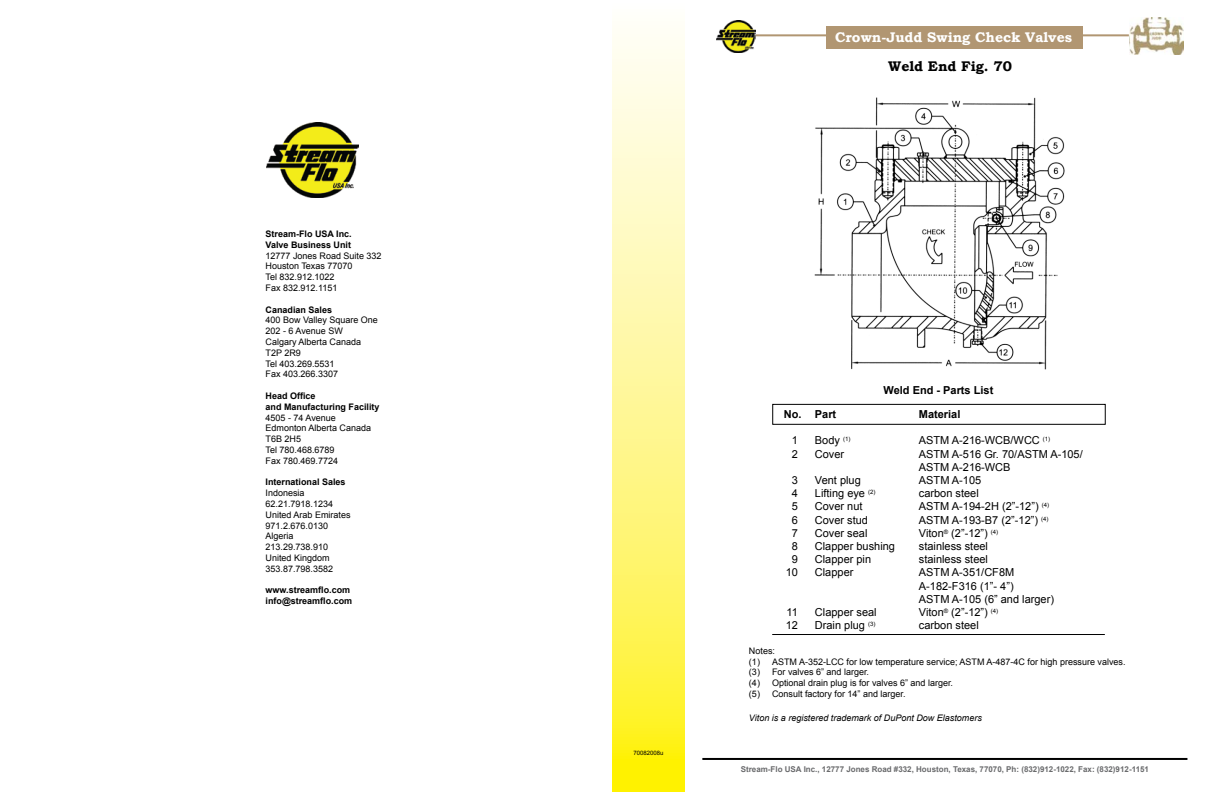
<style>
.page{position:relative;width:1224px;height:792px;background:#fff}
.page>*{position:absolute;margin:0;border:0;box-sizing:border-box;transform-origin:0 0}
.t1{font:700 14px "Bookman Old Style";color:#fff}
.t2{font:700 14px "Bookman Old Style";color:#000}
.t3{font:11px/13.2px "Arial";color:#000}
.t4{font:700 11px "Arial";color:#000}
.t5{font:9px/10.8px "Arial";color:#000}
.t6{font:700 9px/10.8px "Arial";color:#000}
.t7{font:italic 9px "Arial";color:#000}
.t8{font:700 8px "Arial";color:#696a6c}
.t9{font:6px "Arial";color:#000}
</style>
<div class="page">
<svg style="left:612px;top:34px;width:72px;height:758px;background:#fff78d"></svg>
<hr style="left:702px;top:758px;width:485px;height:2px;background:#000">
<hr style="left:754px;top:34px;width:375px;height:2px;background:#b19672">
<div style="left:826px;top:26px;width:257px;height:23px;background:#b19672"></div>
<img style="left:716px;top:21px;width:39px;height:31px">
<img style="left:1130px;top:18px;width:54px;height:36px">
<img style="left:266px;top:123px;width:93px;height:75px">
<div style="left:772px;top:404px;width:334px;height:21px;border:1px solid #000"></div>
<hr style="left:772px;top:634px;width:333px;height:1px;background:#000">
<img style="left:814px;top:97px;width:251px;height:273px">
<p class="t6" style="left:266px;top:229px;width:88px">Stream-Flo USA Inc.<br>Valve Business Unit</p>
<p class="t5" style="left:266px;top:250px;width:118px">12777 Jones Road Suite 332<br>Houston Texas 77070<br>Tel 832.912.1022<br>Fax 832.912.1151</p>
<p class="t6" style="left:266px;top:304px;width:68px">Canadian Sales</p>
<p class="t5" style="left:266px;top:315px;width:114px">400 Bow Valley Square One<br>202 - 6 Avenue SW<br>Calgary Alberta Canada<br>T2P 2R9<br>Tel 403.269.5531<br>Fax 403.266.3307</p>
<p class="t6" style="left:266px;top:391px;width:116px">Head Office<br>and Manufacturing Facility</p>
<p class="t5" style="left:266px;top:412px;width:107px">4505 - 74 Avenue<br>Edmonton Alberta Canada<br>T6B 2H5<br>Tel 780.468.6789<br>Fax 780.469.7724</p>
<p class="t6" style="left:266px;top:477px;width:82px">International Sales</p>
<p class="t5" style="left:266px;top:488px;width:87px">Indonesia<br>62.21.7918.1234<br>United Arab Emirates<br>971.2.676.0130<br>Algeria<br>213.29.738.910<br>United Kingdom<br>353.87.798.3582</p>
<p class="t6" style="left:266px;top:585px;width:88px">www.streamflo.com info@streamflo.com</p>
<h1 class="t1" style="left:835px;top:29px;width:238px">Crown-Judd Swing Check Valves</h1>
<h1 class="t2" style="left:888px;top:58px;width:125px">Weld End Fig. 70</h1>
<p class="t9" style="left:633px;top:749px;width:32px">70082008u</p>
<p class="t4" style="left:884px;top:383px;width:111px">Weld End - Parts List</p>
<p class="t4" style="left:784px;top:407px;width:54px">No. Part</p>
<p class="t4" style="left:919px;top:407px;width:43px">Material</p>
<p class="t3" style="left:792px;top:434px;width:8px">1</p>
<p class="t3" style="left:815px;top:434px;width:37px">Body <sup>(1)</sup></p>
<p class="t3" style="left:919px;top:434px;width:133px">ASTM A-216-WCB/WCC <sup>(1)</sup></p>
<p class="t3" style="left:792px;top:447px;width:8px">2</p>
<p class="t3" style="left:815px;top:447px;width:31px">Cover</p>
<p class="t3" style="left:919px;top:447px;width:165px">ASTM A-516 Gr. 70/ASTM A-105/<br>ASTM A-216-WCB</p>
<p class="t3" style="left:792px;top:474px;width:8px">3</p>
<p class="t3" style="left:815px;top:474px;width:47px">Vent plug</p>
<p class="t3" style="left:919px;top:474px;width:64px">ASTM A-105</p>
<p class="t3" style="left:792px;top:487px;width:8px">4</p>
<p class="t3" style="left:815px;top:487px;width:62px">Lifting eye <sup>(2)</sup></p>
<p class="t3" style="left:919px;top:487px;width:61px">carbon steel</p>
<p class="t3" style="left:792px;top:500px;width:8px">5</p>
<p class="t3" style="left:815px;top:500px;width:49px">Cover nut</p>
<p class="t3" style="left:919px;top:500px;width:132px">ASTM A-194-2H (2”-12”) <sup>(4)</sup></p>
<p class="t3" style="left:792px;top:513px;width:8px">6</p>
<p class="t3" style="left:815px;top:513px;width:55px">Cover stud</p>
<p class="t3" style="left:919px;top:513px;width:131px">ASTM A-193-B7 (2”-12”) <sup>(4)</sup></p>
<p class="t3" style="left:792px;top:527px;width:8px">7</p>
<p class="t3" style="left:815px;top:527px;width:54px">Cover seal</p>
<p class="t3" style="left:919px;top:527px;width:81px">Viton<sup>®</sup> (2”-12”) <sup>(4)</sup></p>
<p class="t3" style="left:792px;top:540px;width:8px">8</p>
<p class="t3" style="left:815px;top:540px;width:82px">Clapper bushing</p>
<p class="t3" style="left:919px;top:540px;width:71px">stainless steel</p>
<p class="t3" style="left:792px;top:553px;width:8px">9</p>
<p class="t3" style="left:815px;top:553px;width:58px">Clapper pin</p>
<p class="t3" style="left:919px;top:553px;width:71px">stainless steel</p>
<p class="t3" style="left:786px;top:566px;width:14px">10</p>
<p class="t3" style="left:815px;top:566px;width:40px">Clapper</p>
<p class="t3" style="left:919px;top:566px;width:137px">ASTM A-351/CF8M<br>A-182-F316 (1”- 4”)<br>ASTM A-105 (6” and larger)</p>
<p class="t3" style="left:787px;top:606px;width:13px">11</p>
<p class="t3" style="left:815px;top:606px;width:63px">Clapper seal</p>
<p class="t3" style="left:919px;top:606px;width:81px">Viton<sup>®</sup> (2”-12”) <sup>(4)</sup></p>
<p class="t3" style="left:786px;top:619px;width:14px">12</p>
<p class="t3" style="left:815px;top:619px;width:62px">Drain plug <sup>(3)</sup></p>
<p class="t3" style="left:919px;top:619px;width:61px">carbon steel</p>
<p class="t5" style="left:749px;top:645px;width:378px">Notes:<br>(1) ASTM A-352-LCC for low temperature service; ASTM A-487-4C for high pressure valves. (3) For valves 6” and larger.<br>(4) Optional drain plug is for valves 6” and larger.<br>(5) Consult factory for 14” and larger.</p>
<p class="t7" style="left:749px;top:712px;width:234px">Viton is a registered trademark of DuPont Dow Elastomers</p>
<p class="t8" style="left:741px;top:764px;width:410px">Stream-Flo USA Inc., 12777 Jones Road #332, Houston, Texas, 77070, Ph: (832)912-1022, Fax: (832)912-1151</p>
</div>
